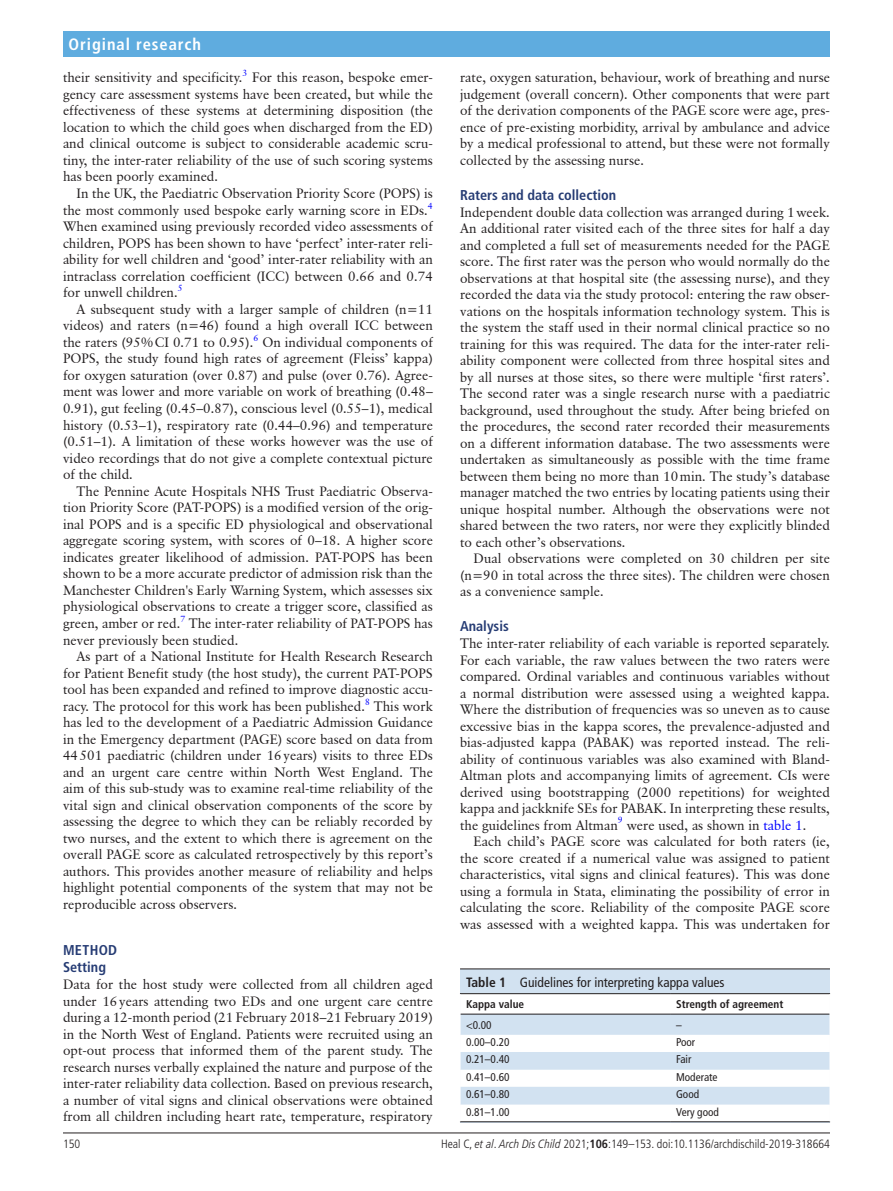
<style>
.page{position:relative;width:893px;height:1191px;background:#fff}
.page>*{position:absolute;margin:0;border:0;box-sizing:border-box;transform-origin:0 0}
.t1{font:700 condensed 16.5px "Frutiger LT Pro";letter-spacing:.055em;color:#fff}
.t2{font:700 condensed 14.25px/17.2px "Frutiger LT Pro";color:#263c74}
.t3{font:13.5px/16.5px "Classical Garamond BT";color:#231f20;text-align:justify}
.t4{font:condensed 13.5px "Frutiger LT Pro";color:#231f20}
.t5{font:300 condensed 12px "Frutiger LT Pro";color:#231f20}
.t6{font:condensed 11.25px "Frutiger LT Pro";color:#231f20}
.t7{font:700 condensed 11.25px "Frutiger LT Pro";color:#231f20}
.s1{color:#00f}
.s2{font-weight:700}
.s3{font-style:italic}
</style>
<div class="page">
<hr style="left:63px;top:1132px;width:767px;height:1px;background:#231f20">
<div style="left:63px;top:31px;width:767px;height:25px;background:#5facdf"></div>
<div style="left:460px;top:969px;width:370px;height:153px;background:#d2e2f1"></div>
<hr style="left:460px;top:968px;width:370px;height:1px;background:#231f20">
<hr style="left:460px;top:993px;width:210px;height:1px;background:#231f20">
<hr style="left:670px;top:993px;width:160px;height:1px;background:#231f20">
<hr style="left:460px;top:1121px;width:210px;height:1px;background:#231f20">
<hr style="left:670px;top:1121px;width:160px;height:1px;background:#231f20">
<svg style="left:460px;top:994px;width:370px;height:127px"></svg>
<p class="t1" style="left:69px;top:34px;width:134px">Original research</p>
<p class="t3" style="left:63px;top:69px;width:371px">their sensitivity and specificity.<sup>3</sup> For this reason, bespoke emer&shy;gency care assessment systems have been created, but while the effectiveness of these systems at determining disposition (the location to which the child goes when discharged from the ED) and clinical outcome is subject to considerable academic scru&shy;tiny, the inter-rater reliability of the use of such scoring systems has been poorly examined.</p>
<p class="t3" style="left:63px;top:185px;width:371px;text-indent:14px">In the UK, the Paediatric Observation Priority Score (POPS) is the most commonly used bespoke early warning score in EDs.<sup>4<br></sup>When examined using previously recorded video assessments of children, POPS has been shown to have ‘perfect’ inter-rater reli&shy;ability for well children and ‘good’ inter-rater reliability with an intraclass correlation coefficient (ICC) between 0.66 and 0.74 for unwell children.<sup>5</sup></p>
<p class="t3" style="left:63px;top:301px;width:371px;text-indent:14px">A subsequent study with a larger sample of children (n=11 videos) and raters (n=46) found a high overall ICC between the raters (95%CI 0.71 to 0.95).<sup>6</sup> On individual components of POPS, the study found high rates of agreement (Fleiss’ kappa) for oxygen saturation (over 0.87) and pulse (over 0.76). Agree&shy;ment was lower and more variable on work of breathing (0.48– 0.91), gut feeling (0.45–0.87), conscious level (0.55–1), medical history (0.53–1), respiratory rate (0.44–0.96) and temperature (0.51–1). A limitation of these works however was the use of video recordings that do not give a complete contextual picture of the child.</p>
<p class="t3" style="left:63px;top:482px;width:371px;text-indent:14px">The Pennine Acute Hospitals NHS Trust Paediatric Observa&shy;tion Priority Score (PAT-POPS) is a modified version of the orig&shy;inal POPS and is a specific ED physiological and observational aggregate scoring system, with scores of 0–18. A higher score indicates greater likelihood of admission. PAT-POPS has been shown to be a more accurate predictor of admission risk than the Manchester Children's Early Warning System, which assesses six physiological observations to create a trigger score, classified as green, amber or red.<sup>7</sup> The inter-rater reliability of PAT-POPS has never previously been studied.</p>
<p class="t3" style="left:63px;top:648px;width:371px;text-indent:14px">As part of a National Institute for Health Research Research for Patient Benefit study (the host study), the current PAT-POPS tool has been expanded and refined to improve diagnostic accu&shy;racy. The protocol for this work has been published.<sup>8</sup> This work has led to the development of a Paediatric Admission Guidance in the Emergency department (PAGE) score based on data from 44501 paediatric (children under 16years) visits to three EDs and an urgent care centre within North West England. The aim of this sub-study was to examine real-time reliability of the vital sign and clinical observation components of the score by assessing the degree to which they can be reliably recorded by two nurses, and the extent to which there is agreement on the overall PAGE score as calculated retrospectively by this report’s authors. This provides another measure of reliability and helps highlight potential components of the system that may not be reproducible across observers.</p>
<p class="t2" style="left:63px;top:941px;width:56px">METHOD<br>Setting</p>
<p class="t3" style="left:63px;top:975px;width:371px">Data for the host study were collected from all children aged under 16years attending two EDs and one urgent care centre during a 12-month period (21 February 2018–21 February 2019) in the North West of England. Patients were recruited using an opt-out process that informed them of the parent study. The research nurses verbally explained the nature and purpose of the inter-rater reliability data collection. Based on previous research, a number of vital signs and clinical observations were obtained from all children including heart rate, temperature, respiratory</p>
<p class="t3" style="left:460px;top:69px;width:371px">rate, oxygen saturation, behaviour, work of breathing and nurse judgement (overall concern). Other components that were part of the derivation components of the PAGE score were age, pres&shy;ence of pre-existing morbidity, arrival by ambulance and advice by a medical professional to attend, but these were not formally collected by the assessing nurse.</p>
<p class="t2" style="left:460px;top:186px;width:158px">Raters and data collection</p>
<p class="t3" style="left:460px;top:203px;width:371px">Independent double data collection was arranged during 1week.<br>An additional rater visited each of the three sites for half a day and completed a full set of measurements needed for the PAGE score. The first rater was the person who would normally do the observations at that hospital site (the assessing nurse), and they recorded the data via the study protocol: entering the raw obser&shy;vations on the hospitals information technology system. This is the system the staff used in their normal clinical practice so no training for this was required. The data for the inter-rater reli&shy;ability component were collected from three hospital sites and by all nurses at those sites, so there were multiple ‘first raters’.<br>The second rater was a single research nurse with a paediatric background, used throughout the study. After being briefed on the procedures, the second rater recorded their measurements on a different information database. The two assessments were undertaken as simultaneously as possible with the time frame between them being no more than 10min. The study’s database manager matched the two entries by locating patients using their unique hospital number. Although the observations were not shared between the two raters, nor were they explicitly blinded to each other’s observations.</p>
<p class="t3" style="left:460px;top:550px;width:371px;text-indent:14px">Dual observations were completed on 30 children per site (n=90 in total across the three sites). The children were chosen as a convenience sample.</p>
<p class="t2" style="left:460px;top:618px;width:50px">Analysis</p>
<p class="t3" style="left:460px;top:635px;width:371px">The inter-rater reliability of each variable is reported separately.<br>For each variable, the raw values between the two raters were compared. Ordinal variables and continuous variables without a normal distribution were assessed using a weighted kappa.<br>Where the distribution of frequencies was so uneven as to cause excessive bias in the kappa scores, the prevalence-adjusted and bias-adjusted kappa (PABAK) was reported instead. The reli&shy;ability of continuous variables was also examined with Bland-Altman plots and accompanying limits of agreement. CIs were derived using bootstrapping (2000 repetitions) for weighted kappa and jackknife SEs for PABAK. In interpreting these results, the guidelines from Altman<sup>9</sup> were used, as shown in <span class="s1">table 1</span>.</p>
<p class="t3" style="left:460px;top:833px;width:371px;text-indent:14px">Each child’s PAGE score was calculated for both raters (ie, the score created if a numerical value was assigned to patient characteristics, vital signs and clinical features). This was done using a formula in Stata, eliminating the possibility of error in calculating the score. Reliability of the composite PAGE score was assessed with a weighted kappa. This was undertaken for</p>
<p class="t4" style="left:466px;top:974px;width:260px"><span class="s2">Table 1</span> Guidelines for interpreting kappa values</p>
<p class="t7" style="left:466px;top:997px;width:60px">Kappa value</p>
<p class="t7" style="left:676px;top:997px;width:109px">Strength of agreement</p>
<p class="t6" style="left:466px;top:1018px;width:27px">&lt;0.00</p>
<p class="t6" style="left:676px;top:1018px;width:7px">–</p>
<p class="t6" style="left:466px;top:1035px;width:45px">0.00–0.20</p>
<p class="t6" style="left:676px;top:1035px;width:21px">Poor</p>
<p class="t6" style="left:466px;top:1053px;width:45px">0.21–0.40</p>
<p class="t6" style="left:676px;top:1053px;width:17px">Fair</p>
<p class="t6" style="left:466px;top:1070px;width:45px">0.41–0.60</p>
<p class="t6" style="left:676px;top:1070px;width:43px">Moderate</p>
<p class="t6" style="left:466px;top:1087px;width:45px">0.61–0.80</p>
<p class="t6" style="left:676px;top:1087px;width:25px">Good</p>
<p class="t6" style="left:466px;top:1105px;width:45px">0.81–1.00</p>
<p class="t6" style="left:676px;top:1105px;width:44px">Very good</p>
<p class="t5" style="left:63px;top:1136px;width:19px">150</p>
<p class="t5" style="left:441px;top:1136px;width:390px">Heal C, <span class="s3">et al</span>. <span class="s3">Arch Dis Child</span> 2021;<span class="s2">106</span>:149–153. doi:10.1136/archdischild-2019-318664</p>
</div>
